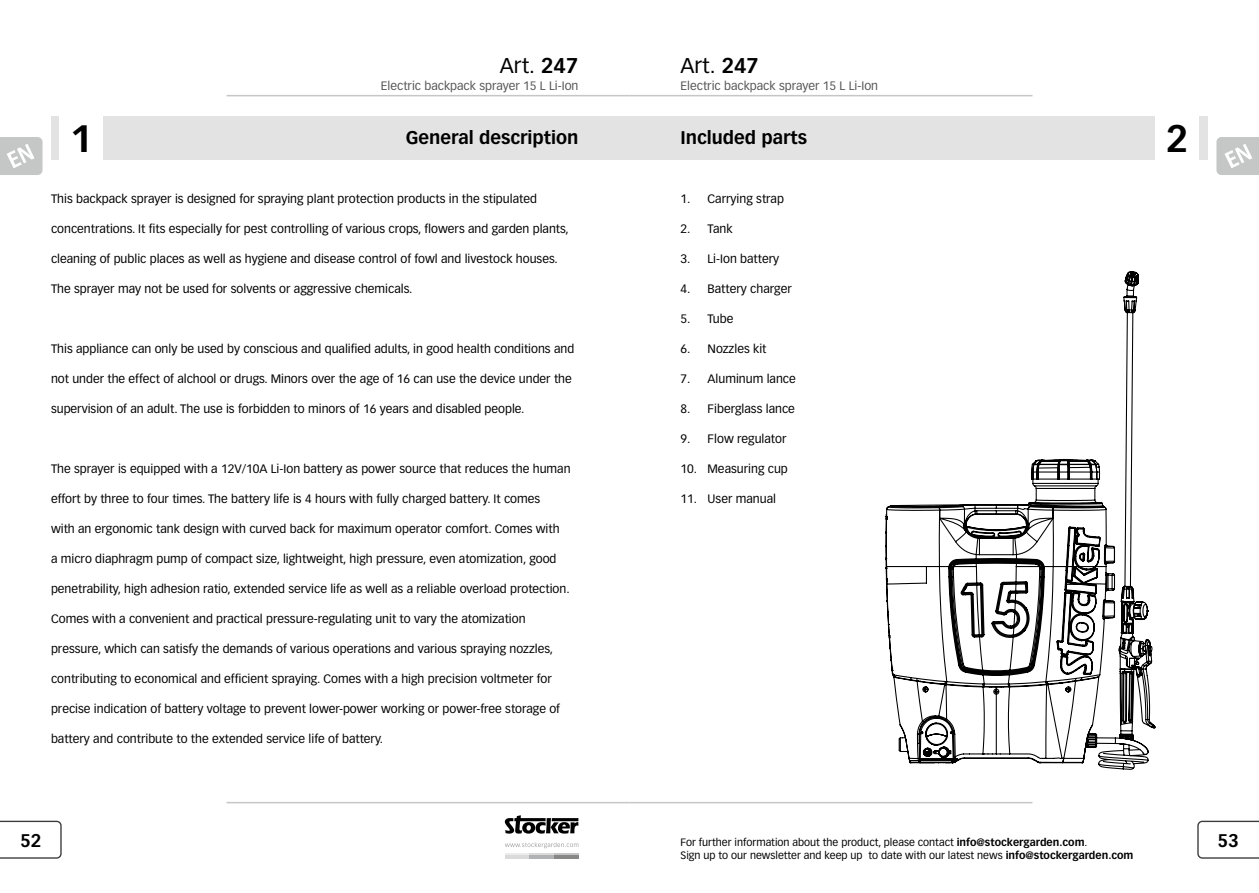
<style>
.page{position:relative;width:1259px;height:893px;background:#fff}
.page>*{position:absolute;margin:0;border:0;box-sizing:border-box;transform-origin:0 0}
.t1{font:700 37.5px "Vectora LT Std";color:#000}
.t2{font:21px "Vectora LT Std";color:#000}
.t3{font:700 18px "Vectora LT Std";color:#000}
.t4{font:12px "Vectora LT Std";color:#000}
.t5{font:12px "Vectora LT Std";color:#565656}
.t6{font:10.5px/12.6px "Vectora LT Std";color:#000}
.s1{font-weight:700}
</style>
<div class="page">
<svg style="left:1197px;top:821px;width:62px;height:38px"></svg>
<svg style="left:0;top:821px;width:62px;height:38px"></svg>
<hr style="left:226px;top:95px;width:403px;height:1px;background:#c5c6c6">
<hr style="left:629px;top:95px;width:403px;height:1px;background:#c5c6c6">
<hr style="left:226px;top:802px;width:403px;height:1px;background:#c5c6c6">
<hr style="left:629px;top:802px;width:403px;height:1px;background:#c5c6c6">
<svg style="left:505px;top:815px;width:73px;height:19px"></svg>
<svg style="left:505px;top:842px;width:73px;height:6px"></svg>
<hr style="left:505px;top:853px;width:24px;height:2px;background:#ececed">
<hr style="left:529px;top:853px;width:25px;height:2px;background:#dadada">
<hr style="left:554px;top:853px;width:24px;height:2px;background:#c5c6c6">
<hr style="left:505px;top:855px;width:24px;height:4px;background:#dadada">
<hr style="left:529px;top:855px;width:25px;height:4px;background:#b1b2b3">
<hr style="left:554px;top:855px;width:24px;height:4px;background:#878786">
<svg style="left:1216px;top:137px;width:43px;height:38px;background:#cdcece"></svg>
<svg style="left:0;top:137px;width:43px;height:38px;background:#cdcece"></svg>
<div style="left:51px;top:116px;width:578px;height:44px;background:#e3e3e3"></div>
<div style="left:629px;top:116px;width:579px;height:44px;background:#e3e3e3"></div>
<div style="left:1155px;top:116px;width:44px;height:44px;background:#fff"></div>
<div style="left:60px;top:116px;width:43px;height:44px;background:#fff"></div>
<svg style="left:885px;top:271px;width:271px;height:499px"></svg>
<h2 class="t2" style="left:500px;top:53px;width:80px">Art. <span class="s1">247</span></h2>
<p class="t5" style="left:381px;top:79px;width:199px">Electric backpack sprayer 15 L Li-Ion</p>
<h2 class="t2" style="left:680px;top:53px;width:80px">Art. <span class="s1">247</span></h2>
<p class="t5" style="left:680px;top:79px;width:199px">Electric backpack sprayer 15 L Li-Ion</p>
<h1 class="t1" style="left:70px;top:116px;width:24px">1</h1>
<h3 class="t3" style="left:406px;top:126px;width:174px">General description</h3>
<h1 class="t1" style="left:1166px;top:116px;width:24px">2</h1>
<h3 class="t3" style="left:680px;top:126px;width:128px">Included parts</h3>
<p class="t4" style="left:51px;top:192px;width:487px">This backpack sprayer is designed for spraying plant protection products in the stipulated</p>
<p class="t4" style="left:51px;top:222px;width:519px">concentrations. It fits especially for pest controlling of various crops, flowers and garden plants,</p>
<p class="t4" style="left:51px;top:252px;width:508px">cleaning of public places as well as hygiene and disease control of fowl and livestock houses.</p>
<p class="t4" style="left:51px;top:282px;width:363px">The sprayer may not be used for solvents or aggressive chemicals.</p>
<p class="t4" style="left:51px;top:342px;width:525px">This appliance can only be used by conscious and qualified adults, in good health conditions and</p>
<p class="t4" style="left:51px;top:372px;width:522px">not under the effect of alchool or drugs. Minors over the age of 16 can use the device under the</p>
<p class="t4" style="left:51px;top:402px;width:475px">supervision of an adult. The use is forbidden to minors of 16 years and disabled people.</p>
<p class="t4" style="left:51px;top:462px;width:521px">The sprayer is equipped with a 12V/10A Li-Ion battery as power source that reduces the human</p>
<p class="t4" style="left:51px;top:492px;width:491px">effort by three to four times. The battery life is 4 hours with fully charged battery. It comes</p>
<p class="t4" style="left:51px;top:522px;width:510px">with an ergonomic tank design with curved back for maximum operator comfort. Comes with</p>
<p class="t4" style="left:51px;top:552px;width:507px">a micro diaphragm pump of compact size, lightweight, high pressure, even atomization, good</p>
<p class="t4" style="left:51px;top:582px;width:520px">penetrability, high adhesion ratio, extended service life as well as a reliable overload protection.</p>
<p class="t4" style="left:51px;top:612px;width:476px">Comes with a convenient and practical pressure-regulating unit to vary the atomization</p>
<p class="t4" style="left:51px;top:642px;width:503px">pressure, which can satisfy the demands of various operations and various spraying nozzles,</p>
<p class="t4" style="left:51px;top:672px;width:502px">contributing to economical and efficient spraying. Comes with a high precision voltmeter for</p>
<p class="t4" style="left:51px;top:702px;width:510px">precise indication of battery voltage to prevent lower-power working or power-free storage of</p>
<p class="t4" style="left:51px;top:732px;width:334px">battery and contribute to the extended service life of battery.</p>
<p class="t4" style="left:680px;top:192px;width:105px">1. Carrying strap</p>
<p class="t4" style="left:680px;top:222px;width:54px">2. Tank</p>
<p class="t4" style="left:680px;top:252px;width:100px">3. Li-Ion battery</p>
<p class="t4" style="left:680px;top:282px;width:113px">4. Battery charger</p>
<p class="t4" style="left:680px;top:312px;width:54px">5. Tube</p>
<p class="t4" style="left:680px;top:342px;width:87px">6. Nozzles kit</p>
<p class="t4" style="left:680px;top:372px;width:117px">7. Aluminum lance</p>
<p class="t4" style="left:680px;top:402px;width:116px">8. Fiberglass lance</p>
<p class="t4" style="left:680px;top:432px;width:107px">9. Flow regulator</p>
<p class="t4" style="left:680px;top:462px;width:109px">10. Measuring cup</p>
<p class="t4" style="left:680px;top:492px;width:97px">11. User manual</p>
<h3 class="t3" style="left:20px;top:829px;width:23px">52</h3>
<h3 class="t3" style="left:1217px;top:829px;width:23px">53</h3>
<p class="t6" style="left:680px;top:836px;width:454px">For further information about the product, please contact <span class="s1">info@stockergarden.com</span>.<br>Sign up to our newsletter and keep up to date with our latest news <span class="s1">info@stockergarden.com</span></p>
</div>
